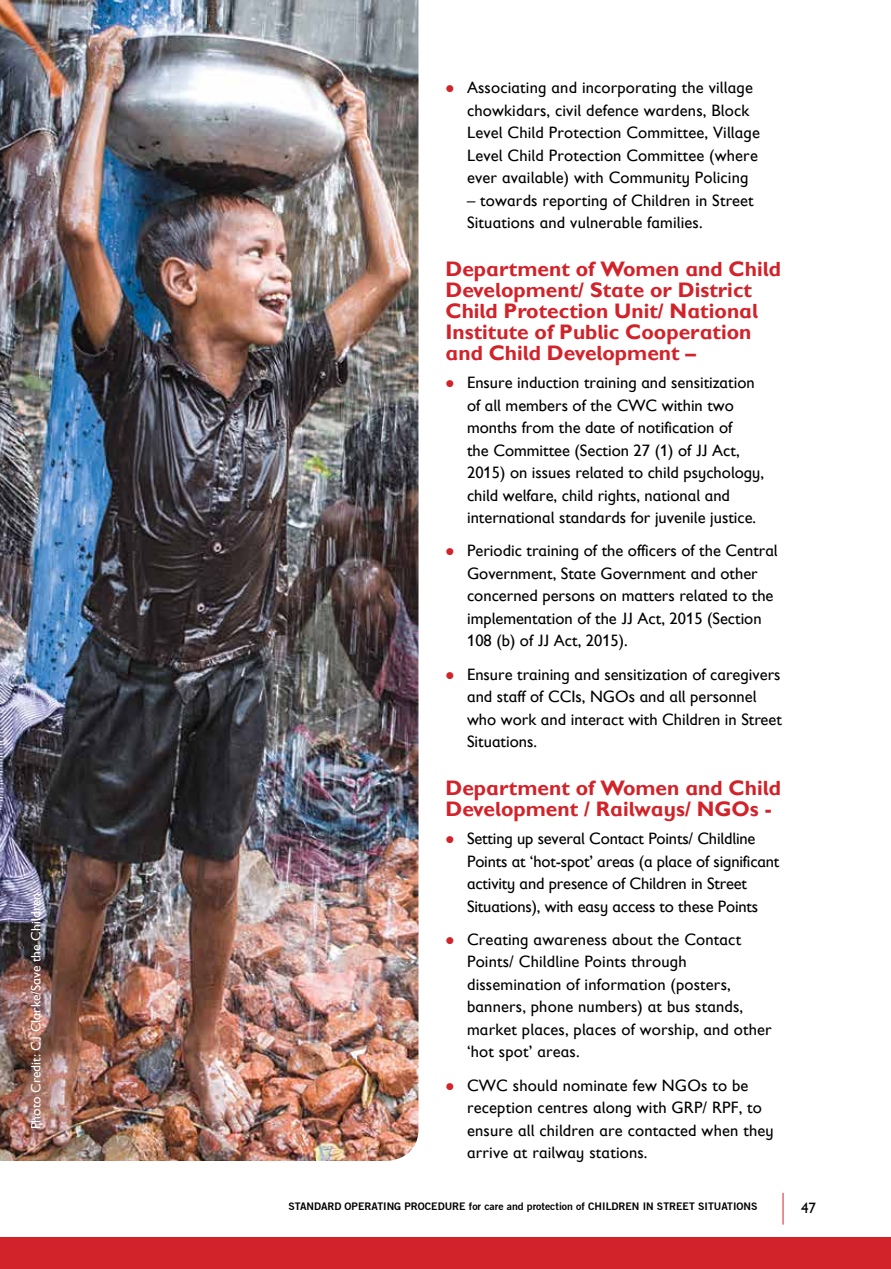
<style>
.page{position:relative;width:891px;height:1269px;background:#fff}
.page>*{position:absolute;margin:0;border:0;box-sizing:border-box;transform-origin:0 0}
.t1{font:700 21px/21px "Gill Sans Infant W01";color:#d2232a}
.t2{font:16.5px/22.5px "Gill Sans Infant W01";color:#000}
.t3{font:15px "Gill Sans";color:#000}
.t4{font:13.5px "Gill Sans Infant W01";color:#fff}
.t5{font:700 10.5px "Trade Gothic No.2";color:#000}
.s1{color:#d2232a}
</style>
<div class="page">
<div style="left:0;top:1237px;width:891px;height:32px;background:#d2232a"></div>
<hr style="left:783px;top:1193px;width:1px;height:32px;background:#d2232a">
<img style="left:0;top:0;width:418px;height:1161px">
<p class="t4" style="left:28px;top:1129px;width:238px;rotate:-90deg">Photo Credit: CJ Clarke/Save the Children</p>
<p class="t2" style="left:467px;top:76px;width:295px;text-indent:-22px"><span class="s1">●</span> Associating and incorporating the village chowkidars, civil defence wardens, Block Level Child Protection Committee, Village Level Child Protection Committee (where ever available) with Community Policing</p>
<p class="t2" style="left:467px;top:189px;width:288px">– towards reporting of Children in Street<br>Situations and vulnerable families.</p>
<p class="t1" style="left:446px;top:258px;width:337px">Department of Women and Child<br>Development/ State or District<br>Child Protection Unit/ National<br>Institute of Public Cooperation and Child Development –</p>
<p class="t2" style="left:467px;top:371px;width:299px;text-indent:-22px"><span class="s1">●</span> Ensure induction training and sensitization of all members of the CWC within two months from the date of notification of<br>the Committee (Section 27 (1) of JJ Act, 2015) on issues related to child psychology, child welfare, child rights, national and international standards for juvenile justice.</p>
<p class="t2" style="left:467px;top:539px;width:312px;text-indent:-22px"><span class="s1">●</span> Periodic training of the officers of the Central Government, State Government and other concerned persons on matters related to the implementation of the JJ Act, 2015 (Section 108 (b) of JJ Act, 2015).</p>
<p class="t2" style="left:467px;top:663px;width:316px;text-indent:-22px"><span class="s1">●</span> Ensure training and sensitization of caregivers and staff of CCIs, NGOs and all personnel who work and interact with Children in Street Situations.</p>
<p class="t1" style="left:446px;top:777px;width:337px">Department of Women and Child<br>Development / Railways/ NGOs -</p>
<p class="t2" style="left:467px;top:827px;width:314px;text-indent:-22px"><span class="s1">●</span> Setting up several Contact Points/ Childline Points at ‘hot-spot’ areas (a place of significant activity and presence of Children in Street Situations), with easy access to these Points</p>
<p class="t2" style="left:467px;top:928px;width:306px;text-indent:-22px"><span class="s1">●</span> Creating awareness about the Contact Points/ Childline Points through dissemination of information (posters, banners, phone numbers) at bus stands, market places, places of worship, and other ‘hot spot’ areas.</p>
<p class="t2" style="left:467px;top:1074px;width:308px;text-indent:-22px"><span class="s1">●</span> CWC should nominate few NGOs to be reception centres along with GRP/ RPF, to ensure all children are contacted when they arrive at railway stations.</p>
<p class="t5" style="left:288px;top:1200px;width:470px">STANDARD OPERATING PROCEDURE FOR CARE AND PROTECTION OF CHILDREN IN STREET SITUATIONS</p>
<p class="t3" style="left:801px;top:1199px;width:16px">47</p>
</div>
